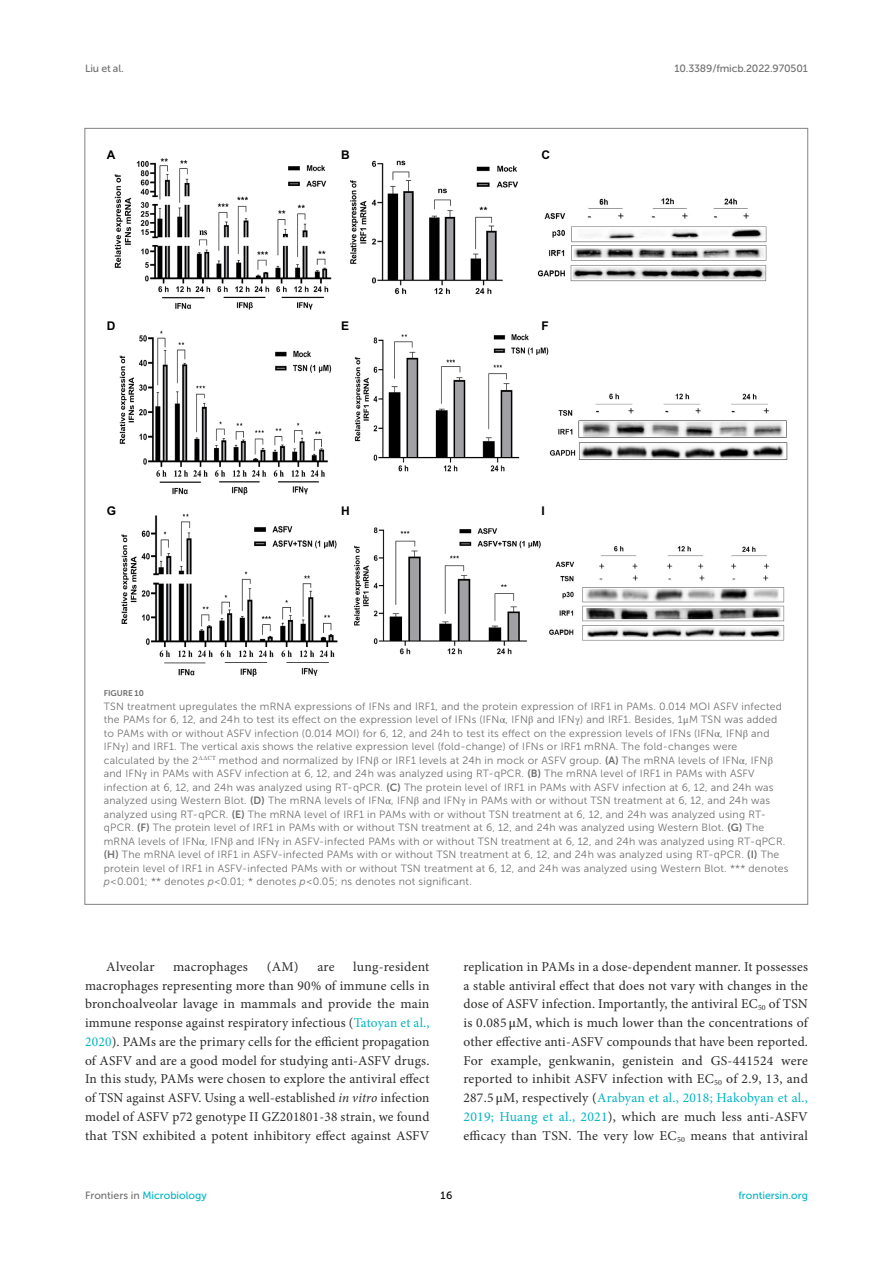
<style>
.page{position:relative;width:893px;height:1263px;background:#fff}
.page>*{position:absolute;margin:0;border:0;box-sizing:border-box;transform-origin:0 0}
.TEXT{font:13.5px/18.8px "Minion Pro";letter-spacing:.015em;color:#2b2b2a;text-align:justify}
.t1{font:700 12px "Arial";color:#000}
.FIG_LEG{font:10.5px/13.5px "Museo Sans 300";letter-spacing:.02em;color:#706f70}
.t2{font:10.5px "Museo Sans 500";color:#00b4c4}
.t3{font:10.5px "Museo Sans 500";letter-spacing:-.015em;color:#706f70}
.t4{font:10.5px "Museo Sans 500";color:#000}
.FIG_HD{font:8.25px "Museo Sans 700";letter-spacing:-.01em;color:#706f70}
.s1{font-family:"STIX General"}
.s2{font-family:"Museo Sans 700"}
.s3{font-style:italic}
.s4{color:#00b4c4}
.s5{color:#706f70}
</style>
<div class="page">
<img style="left:114px;top:158px;width:674px;height:519px">
<p class="t3" style="left:85px;top:63px;width:40px">Liu et al.</p>
<p class="t3" style="left:674px;top:63px;width:135px">10.3389/fmicb.2022.970501</p>
<p class="t1" style="left:107px;top:146px;width:10px">A</p>
<p class="t1" style="left:341px;top:146px;width:10px">B</p>
<p class="t1" style="left:541px;top:146px;width:10px">C</p>
<p class="t1" style="left:107px;top:317px;width:10px">D</p>
<p class="t1" style="left:341px;top:317px;width:10px">E</p>
<p class="t1" style="left:541px;top:317px;width:9px">F</p>
<p class="t1" style="left:107px;top:503px;width:11px">G</p>
<p class="t1" style="left:341px;top:503px;width:10px">H</p>
<p class="t1" style="left:541px;top:503px;width:5px">I</p>
<p class="FIG_HD" style="left:104px;top:689px;width:42px">FIGURE 10</p>
<p class="FIG_LEG" style="left:104px;top:700px;width:686px">TSN treatment upregulates the mRNA expressions of IFNs and IRF1, and the protein expression of IRF1 in PAMs. 0.014 MOI ASFV infected the PAMs for 6, 12, and 24 h to test its effect on the expression level of IFNs (IFN<span class="s1">α</span>, IFN<span class="s1">β</span> and IFN<span class="s1">γ</span>) and IRF1. Besides, 1 <span class="s1">μ</span>M TSN was added to PAMs with or without ASFV infection (0.014 MOI) for 6, 12, and 24 h to test its effect on the expression levels of IFNs (IFN<span class="s1">α</span>, IFN<span class="s1">β</span> and IFN<span class="s1">γ</span>) and IRF1. The vertical axis shows the relative expression level (fold-change) of IFNs or IRF1 mRNA. The fold-changes were calculated by the 2<sup>∆∆CT</sup> method and normalized by IFN<span class="s1">β</span> or IRF1 levels at 24 h in mock or ASFV group. <span class="s2">(A)</span> The mRNA levels of IFN<span class="s1">α</span>, IFN<span class="s1">β </span>and IFN<span class="s1">γ</span> in PAMs with ASFV infection at 6, 12, and 24 h was analyzed using RT-qPCR. <span class="s2">(B)</span> The mRNA level of IRF1 in PAMs with ASFV infection at 6, 12, and 24 h was analyzed using RT-qPCR. <span class="s2">(C)</span> The protein level of IRF1 in PAMs with ASFV infection at 6, 12, and 24 h was analyzed using Western Blot. <span class="s2">(D)</span> The mRNA levels of IFN<span class="s1">α</span>, IFN<span class="s1">β</span> and IFN<span class="s1">γ</span> in PAMs with or without TSN treatment at 6, 12, and 24 h was analyzed using RT-qPCR. <span class="s2">(E)</span> The mRNA level of IRF1 in PAMs with or without TSN treatment at 6, 12, and 24 h was analyzed using RT&shy;qPCR. <span class="s2">(F)</span> The protein level of IRF1 in PAMs with or without TSN treatment at 6, 12, and 24 h was analyzed using Western Blot. <span class="s2">(G)</span> The mRNA levels of IFN<span class="s1">α</span>, IFN<span class="s1">β</span> and IFN<span class="s1">γ</span> in ASFV-infected PAMs with or without TSN treatment at 6, 12, and 24 h was analyzed using RT-qPCR. <span class="s2">(H)</span> The mRNA level of IRF1 in ASFV-infected PAMs with or without TSN treatment at 6, 12, and 24 h was analyzed using RT-qPCR. <span class="s2">(I)</span> The protein level of IRF1 in ASFV-infected PAMs with or without TSN treatment at 6, 12, and 24 h was analyzed using Western Blot. *** denotes <span class="s3">p</span> &lt; 0.001; ** denotes <span class="s3">p</span> &lt; 0.01; * denotes <span class="s3">p</span> &lt; 0.05; ns denotes not significant.</p>
<p class="TEXT" style="left:85px;top:957px;width:346px;text-indent:268px">lung-resident macrophages representing more than 90% of immune cells in bronchoalveolar lavage in mammals and provide the main immune response against respiratory infectious (<span class="s4">Tatoyan et al., 2020</span>). PAMs are the primary cells for the efficient propagation of ASFV and are a good model for studying anti-ASFV drugs.<br>In this study, PAMs were chosen to explore the antiviral effect of TSN against ASFV. Using a well-established <span class="s3">in vitro</span> infection model of ASFV p72 genotype II GZ201801-38 strain, we found that TSN exhibited a potent inhibitory effect against ASFV</p>
<p class="TEXT" style="left:463px;top:957px;width:346px">replication in PAMs in a dose-dependent manner. It possesses a stable antiviral effect that does not vary with changes in the dose of ASFV infection. Importantly, the antiviral EC<sub>50</sub> of TSN is 0.085 <span class="s1">μ</span>M, which is much lower than the concentrations of other effective anti-ASFV compounds that have been reported.<br>For example, genkwanin, genistein and GS-441524 were reported to inhibit ASFV infection with EC<sub>50</sub> of 2.9, 13, and 287.5 <span class="s1">μ</span>M, respectively (<span class="s4">Arabyan et al., 2018; Hakobyan et al., 2019; Huang et al., 2021</span>), which are much less anti-ASFV efficacy than TSN. The very low EC<sub>50</sub> means that antiviral</p>
<p class="TEXT" style="left:106px;top:957px;width:50px">Alveolar</p>
<p class="TEXT" style="left:173px;top:957px;width:76px">macrophages</p>
<p class="TEXT" style="left:267px;top:957px;width:33px">(AM)</p>
<p class="TEXT" style="left:317px;top:957px;width:19px">are</p>
<p class="t2" style="left:85px;top:1190px;width:123px"><span class="s5">Frontiers in</span> Microbiology</p>
<p class="t4" style="left:440px;top:1190px;width:13px">16</p>
<p class="t2" style="left:738px;top:1190px;width:71px">frontiersin.org</p>
</div>
